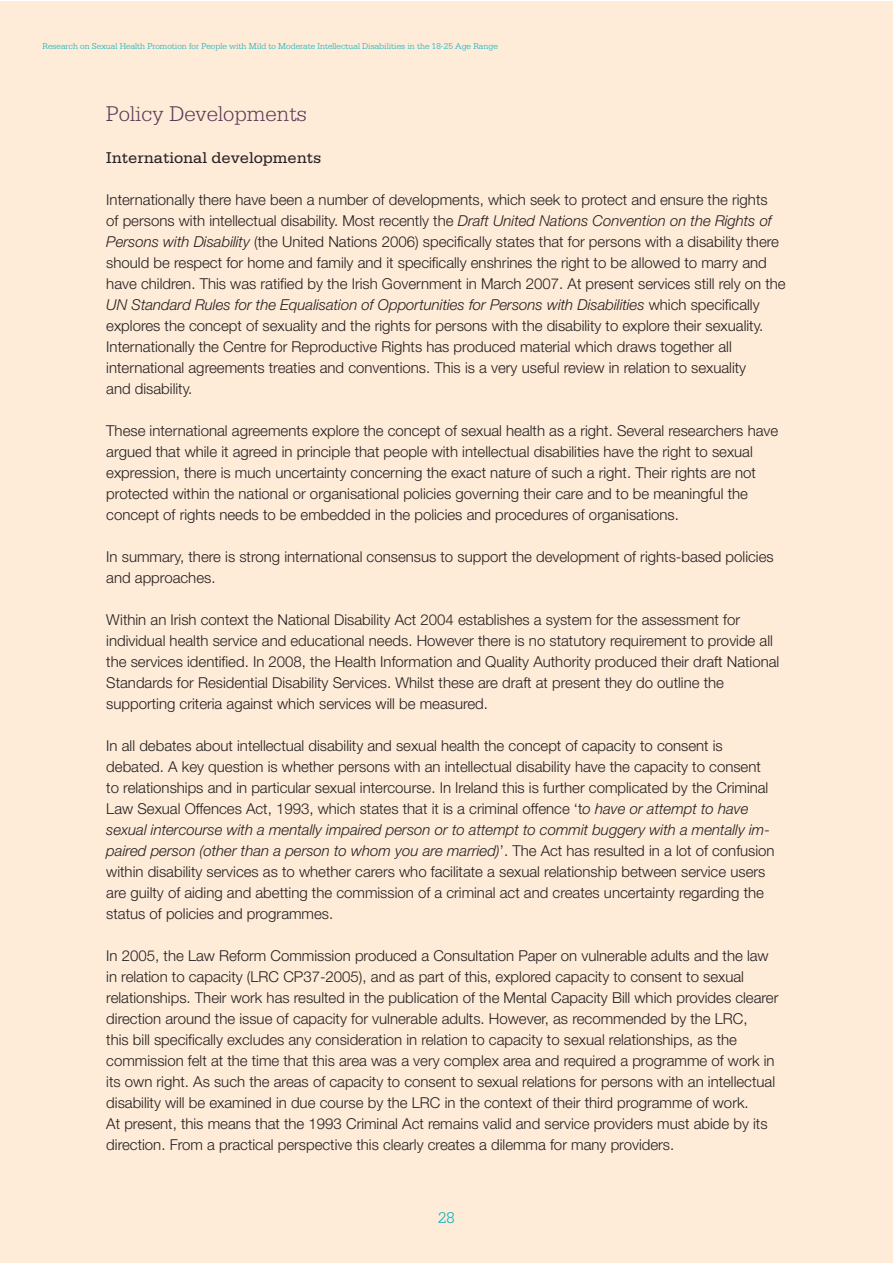
<style>
.page{position:relative;width:893px;height:1263px;background:#fff}
.page>*{position:absolute;margin:0;border:0;box-sizing:border-box;transform-origin:0 0}
.t1{font:300 22.5px "Serifa";color:#5a3856}
.t2{font:16.5px "Serifa";color:#231f20}
.t3{font:300 16.5px "Serifa";color:#00aebc}
.t4{font:300 15px/21px "Helvetica Neue";color:#231f20}
.t5{font:italic 300 15px/21px "Helvetica Neue CE";color:#231f20}
.t6{font:300 9px "Serifa";color:#00aebc}
.s1{font-family:"Helvetica Neue CE";font-style:italic}
.s2{font-family:"Helvetica Neue";font-style:normal}
</style>
<div class="page">
<div style="left:0;top:1px;width:892px;height:1262px;background:#feebd8"></div>
<p class="t6" style="left:43px;top:41px;width:457px">Research on Sexual Health Promotion for People with Mild to Moderate Intellectual Disabilities in the 18-25 Age Range</p>
<h1 class="t1" style="left:106px;top:101px;width:202px">Policy Developments</h1>
<p class="t2" style="left:106px;top:149px;width:217px">International developments</p>
<p class="t4" style="left:106px;top:189px;width:681px">Internationally there have been a number of developments, which seek to protect and ensure the rights<br>of persons with intellectual disability. Most recently the <span class="s1">Draft United Nations Convention on the Rights of Persons with Disability</span> (the United Nations 2006) specifically states that for persons with a disability there should be respect for home and family and it specifically enshrines the right to be allowed to marry and have children. This was ratified by the Irish Government in March 2007. At present services still rely on the</p>
<p class="t5" style="left:106px;top:295px;width:655px">UN Standard Rules for the Equalisation of Opportunities for Persons with Disabilities <span class="s2">which specifically</span></p>
<p class="t4" style="left:106px;top:315px;width:659px">explores the concept of sexuality and the rights for persons with the disability to explore their sexuality.<br>Internationally the Centre for Reproductive Rights has produced material which draws together all international agreements treaties and conventions. This is a very useful review in relation to sexuality and disability.</p>
<p class="t4" style="left:106px;top:420px;width:673px">These international agreements explore the concept of sexual health as a right. Several researchers have argued that while it agreed in principle that people with intellectual disabilities have the right to sexual expression, there is much uncertainty concerning the exact nature of such a right. Their rights are not protected within the national or organisational policies governing their care and to be meaningful the concept of rights needs to be embedded in the policies and procedures of organisations.</p>
<p class="t4" style="left:106px;top:546px;width:669px">In summary, there is strong international consensus to support the development of rights-based policies and approaches.</p>
<p class="t4" style="left:106px;top:609px;width:674px">Within an Irish context the National Disability Act 2004 establishes a system for the assessment for individual health service and educational needs. However there is no statutory requirement to provide all the services identified. In 2008, the Health Information and Quality Authority produced their draft National Standards for Residential Disability Services. Whilst these are draft at present they do outline the supporting criteria against which services will be measured.</p>
<p class="t4" style="left:106px;top:735px;width:664px">In all debates about intellectual disability and sexual health the concept of capacity to consent is debated. A key question is whether persons with an intellectual disability have the capacity to consent to relationships and in particular sexual intercourse. In Ireland this is further complicated by the Criminal Law Sexual Offences Act, 1993, which states that it is a criminal offence ‘t<span class="s1">o have or attempt to have</span></p>
<p class="t5" style="left:106px;top:820px;width:670px">sexual intercourse with a mentally impaired person or to attempt to commit buggery with a mentally im&shy;paired person (other than a person to whom you are married)<span class="s2">’. The Act has resulted in a lot of confusion</span></p>
<p class="t4" style="left:106px;top:861px;width:661px;text-align:justify">within disability services as to whether carers who facilitate a sexual relationship between service users are guilty of aiding and abetting the commission of a criminal act and creates uncertainty regarding the status of policies and programmes.</p>
<p class="t4" style="left:106px;top:945px;width:674px">In 2005, the Law Reform Commission produced a Consultation Paper on vulnerable adults and the law in relation to capacity (LRC CP37-2005), and as part of this, explored capacity to consent to sexual relationships. Their work has resulted in the publication of the Mental Capacity Bill which provides clearer direction around the issue of capacity for vulnerable adults. However, as recommended by the LRC,<br>this bill specifically excludes any consideration in relation to capacity to sexual relationships, as the commission felt at the time that this area was a very complex area and required a programme of work in its own right. As such the areas of capacity to consent to sexual relations for persons with an intellectual disability will be examined in due course by the LRC in the context of their third programme of work.<br>At present, this means that the 1993 Criminal Act remains valid and service providers must abide by its direction. From a practical perspective this clearly creates a dilemma for many providers.</p>
<p class="t3" style="left:438px;top:1208px;width:18px">28</p>
</div>
